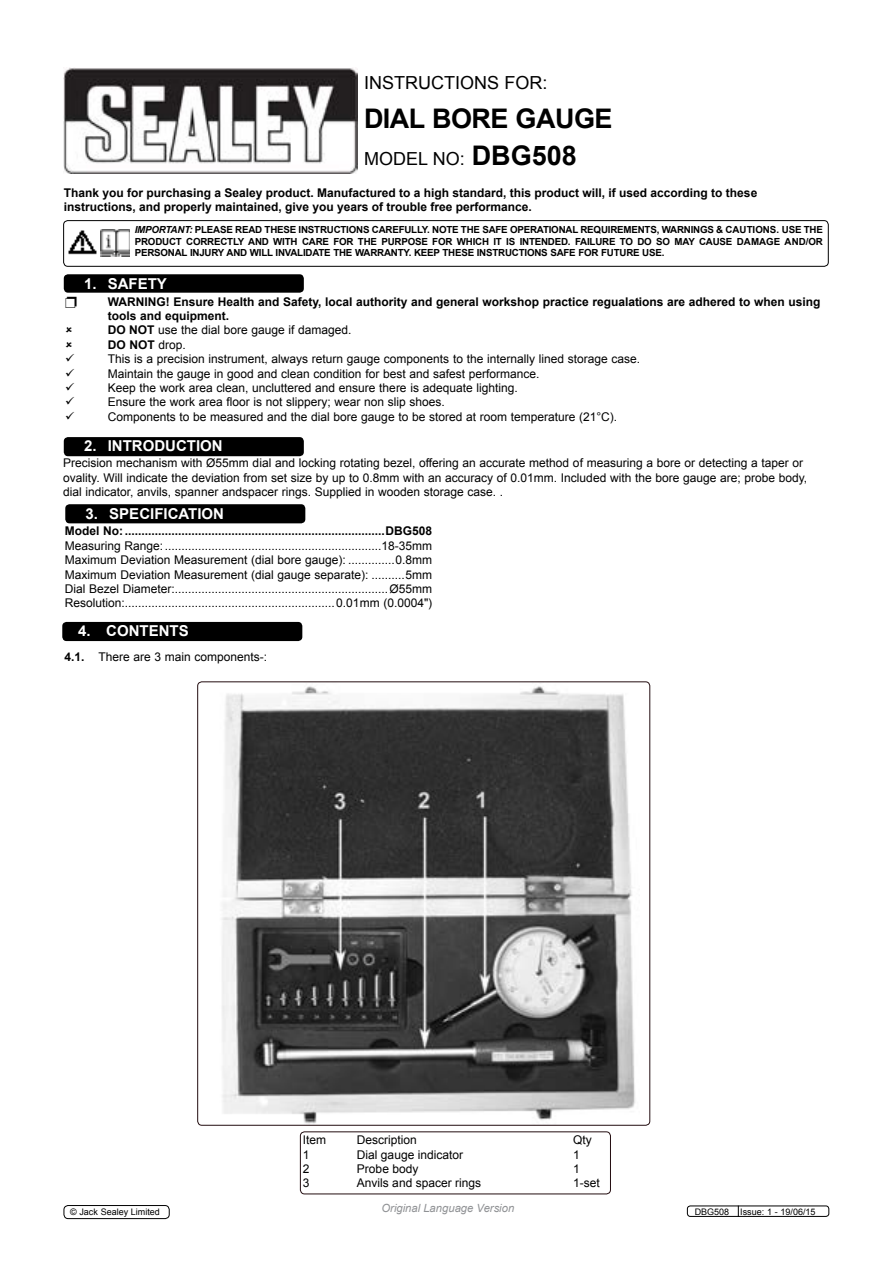
<style>
.page{position:relative;width:893px;height:1263px;background:#fff}
.page>*{position:absolute;margin:0;border:0;box-sizing:border-box;transform-origin:0 0}
.t1{font:700 27px "Arial";letter-spacing:-.02em;color:#000}
.t2{font:18px "Arial";color:#000}
.t3{font:700 15px "Arial";color:#fff}
.t4{font:12px/14.4px "Arial";color:#000}
.t5{font:700 12px/14.4px "Arial";color:#000}
.t6{font:italic 11.25px "Arial";color:#8f9194}
.t7{font:700 9.75px/11.7px "Arial";letter-spacing:-.02em;color:#000;text-align:justify}
.t8{font:9px "Arial";color:#000}
.s1{font-weight:700;font-size:27px}
.s2{font-style:italic}
.s3{font-weight:400}
.s4{font-weight:700}
</style>
<div class="page">
<div style="left:64px;top:274px;width:240px;height:19px;background:#000;border-radius:4px"></div>
<img style="left:63px;top:67px;width:294px;height:106px">
<div style="left:687px;top:1205px;width:142px;height:12px;border:1px solid #000;border-radius:3px"></div>
<svg style="left:738px;top:1205px;width:1px;height:12px"></svg>
<div style="left:64px;top:1205px;width:106px;height:14px;border:1px solid #000;border-radius:4px"></div>
<div style="left:63px;top:220px;width:766px;height:47px;border:1px solid #000;border-radius:4px"></div>
<img style="left:68px;top:230px;width:29px;height:25px">
<img style="left:100px;top:229px;width:30px;height:28px">
<div style="left:64px;top:437px;width:240px;height:19px;background:#000;border-radius:4px"></div>
<div style="left:65px;top:504px;width:240px;height:19px;background:#000;border-radius:4px"></div>
<div style="left:62px;top:622px;width:240px;height:19px;background:#000;border-radius:4px"></div>
<img style="left:222px;top:686px;width:413px;height:437px">
<div style="left:300px;top:1131px;width:311px;height:63px;border:1px solid #230d10;border-radius:4px"></div>
<h2 class="t2" style="left:364px;top:71px;width:185px">InstructionS For:</h2>
<h1 class="t1" style="left:364px;top:100px;width:250px">DIAL BORE GAUGE</h1>
<h2 class="t2" style="left:364px;top:147px;width:214px">model No: <span class="s1">DBG508</span></h2>
<p class="t5" style="left:64px;top:186px;width:695px">Thank you for purchasing a Sealey product. Manufactured to a high standard, this product will, if used according to these instructions, and properly maintained, give you years of trouble free performance.</p>
<p class="t7" style="left:135px;top:224px;width:690px"><span class="s2">IMPORTANT:</span> PLEASE READ THESE INSTRUCTIONS CAREFULLY. NOTE THE SAFE OPERATIONAL REQUIREMENTS, WARNINGS &amp; CAUTIONS. USE THE PRODUCT CORRECTLY AND WITH CARE FOR THE PURPOSE FOR WHICH IT IS INTENDED. FAILURE TO DO SO MAY CAUSE DAMAGE AND/OR PERSONAL INJURY AND WILL INVALIDATE THE WARRANTY. KEEP THESE INSTRUCTIONS SAFE FOR FUTURE USE.</p>
<p class="t3" style="left:84px;top:273px;width:84px">1. sAfeTy</p>
<p class="t5" style="left:108px;top:295px;width:714px">WARNING! Ensure Health and Safety, local authority and general workshop practice regualations are adhered to when using tools and equipment.<br>DO NOT <span class="s3">use the dial bore gauge if damaged.<br></span>DO NOT <span class="s3">drop.</span></p>
<p class="t4" style="left:108px;top:352px;width:534px">This is a precision instrument, always return gauge components to the internally lined storage case.</p>
<p class="t4" style="left:108px;top:366px;width:433px">Maintain the gauge in good and clean condition for best and safest performance.</p>
<p class="t4" style="left:108px;top:381px;width:411px">Keep the work area clean, uncluttered and ensure there is adequate lighting.</p>
<p class="t4" style="left:108px;top:395px;width:339px">Ensure the work area floor is not slippery; wear non slip shoes.</p>
<p class="t4" style="left:108px;top:409px;width:511px">Components to be measured and the dial bore gauge to be stored at room temperature (21°C).</p>
<p class="t3" style="left:84px;top:436px;width:24px">2. introduction</p>
<p class="t4" style="left:63px;top:456px;width:745px">Precision mechanism with Ø55mm dial and locking rotating bezel, offering an accurate method of measuring a bore or detecting a taper or ovality. Will indicate the deviation from set size by up to 0.8mm with an accuracy of 0.01mm. Included with the bore gauge are; probe body, dial indicator, anvils, spanner andspacer rings. Supplied in wooden storage case. .</p>
<p class="t3" style="left:86px;top:503px;width:23px">3. speci</p>
<p class="t3" style="left:154px;top:503px;width:19px">fication</p>
<p class="t5" style="left:65px;top:524px;width:369px">Model No:..............................................................................DBG508</p>
<p class="t4" style="left:65px;top:538px;width:369px;text-align:justify">Measuring Range:.................................................................18-35mm Maximum Deviation Measurement (dial bore gauge): ..............0.8mm Maximum Deviation Measurement (dial gauge separate): ..........5mm Dial Bezel Diameter:................................................................Ø55mm Resolution:...............................................................0.01mm (0.0004")</p>
<p class="t3" style="left:78px;top:621px;width:112px">4. CONTENTS</p>
<p class="t4" style="left:64px;top:650px;width:204px"><span class="s4">4.1.</span> There are 3 main components-:</p>
<p class="t4" style="left:303px;top:1133px;width:44px">Item D</p>
<p class="t4" style="left:366px;top:1133px;width:53px">escription</p>
<p class="t4" style="left:573px;top:1133px;width:20px">Qty</p>
<p class="t4" style="left:303px;top:1147px;width:36px">1 D</p>
<p class="t4" style="left:366px;top:1147px;width:99px">ial gauge indicator</p>
<p class="t4" style="left:573px;top:1147px;width:8px">1</p>
<p class="t4" style="left:303px;top:1162px;width:8px">2</p>
<p class="t4" style="left:357px;top:1162px;width:63px">Probe body</p>
<p class="t4" style="left:573px;top:1162px;width:8px">1</p>
<p class="t4" style="left:303px;top:1176px;width:8px">3</p>
<p class="t4" style="left:357px;top:1176px;width:126px">Anvils and spacer rings</p>
<p class="t4" style="left:573px;top:1176px;width:28px">1-set</p>
<p class="t8" style="left:70px;top:1206px;width:91px">© Jack Sealey Limited</p>
<p class="t6" style="left:381px;top:1200px;width:134px">Original Language Version</p>
<p class="t8" style="left:695px;top:1205px;width:122px">DBG508 Issue: 1 - 19/06/15</p>
</div>
